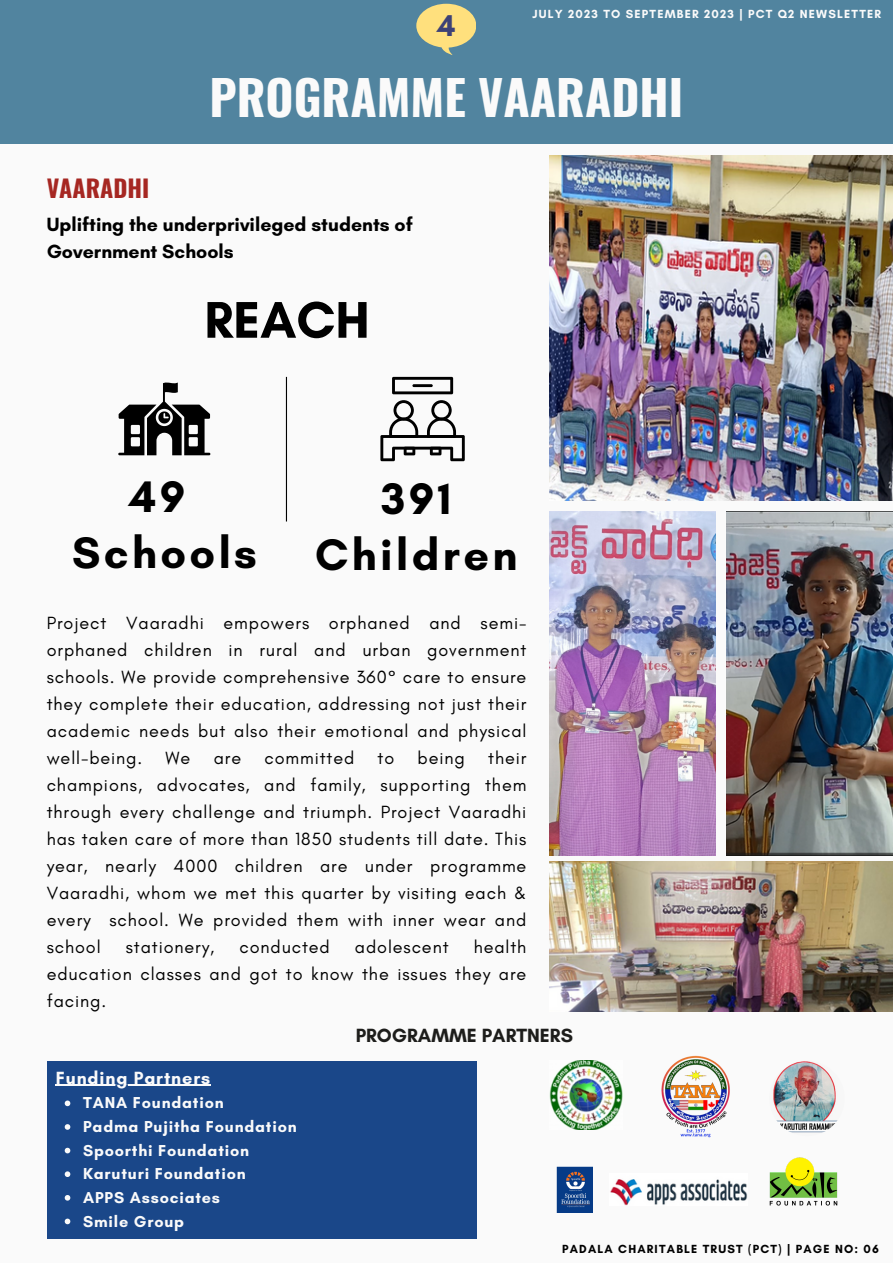
<style>
.page{position:relative;width:893px;height:1264px;background:#fff}
.page>*{position:absolute;margin:0;border:0;box-sizing:border-box;transform-origin:0 0}
.t1{font:700 52.5px "Glacial Indifference";color:#000}
.t2{font:700 48px "Oswald";color:#fafafa}
.t3{font:700 45px "Glacial Indifference";letter-spacing:.075em;color:#000}
.t4{font:700 30.6px "Glacial Indifference";color:#3d4176}
.t5{font:700 24px "Oswald";color:#a62722}
.t6{font:700 19.5px/27px "Glacial Indifference";color:#000}
.t7{font:700 19.5px "Glacial Indifference";color:#1d1d1b}
.t8{font:18px/27px "Glacial Indifference";letter-spacing:.05em;color:#000;text-align:justify}
.t9{font:700 18px "Glacial Indifference";letter-spacing:.05em;color:#fafafa}
.t10{font:700 16.2px "Glacial Indifference";letter-spacing:.05em;color:#fafafa}
.t11{font:700 12px "Glacial Indifference";letter-spacing:.1em;color:#fafafa}
.t12{font:700 12px "Glacial Indifference";letter-spacing:.1em;color:#000}
</style>
<div class="page">
<div style="left:0;top:0;width:892px;height:1262px;background:#fafafa"></div>
<img style="left:549px;top:861px;width:343px;height:150px">
<img style="left:549px;top:155px;width:343px;height:345px">
<img style="left:549px;top:511px;width:166px;height:344px">
<img style="left:726px;top:511px;width:166px;height:344px">
<div style="left:47px;top:1060px;width:429px;height:178px;background:#1a4789"></div>
<div style="left:0;top:0;width:892px;height:143px;background:#51849f"></div>
<svg style="left:416px;top:4px;width:60px;height:51px"></svg>
<hr style="left:286px;top:377px;width:1px;height:144px;background:#000">
<svg style="left:380px;top:400px;width:84px;height:61px"></svg>
<svg style="left:392px;top:377px;width:61px;height:17px"></svg>
<hr style="left:412px;top:384px;width:21px;height:3px;background:#000">
<svg style="left:118px;top:382px;width:92px;height:73px"></svg>
<img style="left:549px;top:1060px;width:73px;height:69px">
<img style="left:557px;top:1166px;width:35px;height:46px">
<img style="left:769px;top:1060px;width:75px;height:75px;border-radius:50%">
<img style="left:610px;top:1179px;width:137px;height:26px">
<img style="left:769px;top:1157px;width:69px;height:49px">
<img style="left:661px;top:1055px;width:69px;height:82px">
<svg style="left:65px;top:1100px;width:5px;height:6px"></svg>
<svg style="left:65px;top:1124px;width:5px;height:5px"></svg>
<svg style="left:65px;top:1147px;width:5px;height:6px"></svg>
<svg style="left:65px;top:1171px;width:5px;height:5px"></svg>
<svg style="left:65px;top:1195px;width:5px;height:5px"></svg>
<svg style="left:65px;top:1218px;width:5px;height:6px"></svg>
<hr style="left:56px;top:1084px;width:155px;height:1px;background:#fafafa">
<p class="t4" style="left:437px;top:7px;width:20px">4</p>
<p class="t11" style="left:532px;top:7px;width:350px">JULY 2023 TO SEPTEMBER 2023 | PCT Q2 NEWSLETTER</p>
<p class="t2" style="left:209px;top:60px;width:475px">PROGRAMME VAARADHI</p>
<p class="t5" style="left:47px;top:169px;width:104px">VAARADHI</p>
<p class="t6" style="left:47px;top:210px;width:367px">Uplifting the underprivileged students of<br>Government Schools</p>
<p class="t1" style="left:204px;top:288px;width:167px">REACH</p>
<p class="t3" style="left:129px;top:469px;width:58px">49</p>
<p class="t3" style="left:72px;top:525px;width:186px">Schools</p>
<p class="t3" style="left:381px;top:471px;width:71px">391</p>
<p class="t3" style="left:315px;top:527px;width:204px">Children</p>
<p class="t8" style="left:47px;top:609px;width:481px">Project Vaaradhi empowers orphaned and semi&shy;orphaned children in rural and urban government schools. We provide comprehensive 360° care to ensure they complete their education, addressing not just their academic needs but also their emotional and physical well-being.</p>
<p class="t8" style="left:47px;top:744px;width:481px;text-indent:441px">their champions, advocates, and family, supporting them through every challenge and triumph. Project Vaaradhi has taken care of more than 1850 students till date. This year, nearly 4000 children are under programme Vaaradhi, whom we met this quarter by visiting each &amp; every school. We provided them with inner wear and school</p>
<p class="t8" style="left:166px;top:744px;width:26px">We</p>
<p class="t8" style="left:214px;top:744px;width:29px">are</p>
<p class="t8" style="left:264px;top:744px;width:91px">committed</p>
<p class="t8" style="left:377px;top:744px;width:18px">to</p>
<p class="t8" style="left:417px;top:744px;width:49px">being</p>
<p class="t8" style="left:47px;top:933px;width:481px;text-indent:427px">health education classes and got to know the issues they are facing.</p>
<p class="t7" style="left:355px;top:1023px;width:219px">PROGRAMME PARTNERS</p>
<p class="t8" style="left:126px;top:933px;width:90px">stationery,</p>
<p class="t8" style="left:239px;top:933px;width:92px">conducted</p>
<p class="t8" style="left:355px;top:933px;width:95px">adolescent</p>
<p class="t9" style="left:56px;top:1066px;width:156px">Funding Partners</p>
<p class="t10" style="left:83px;top:1092px;width:142px">TANA Foundation</p>
<p class="t10" style="left:83px;top:1116px;width:215px">Padma Pujitha Foundation</p>
<p class="t10" style="left:83px;top:1140px;width:167px">Spoorthi Foundation</p>
<p class="t10" style="left:83px;top:1163px;width:164px">Karuturi Foundation</p>
<p class="t10" style="left:83px;top:1187px;width:138px">APPS Associates</p>
<p class="t10" style="left:83px;top:1211px;width:102px">Smile Group</p>
<p class="t12" style="left:562px;top:1241px;width:318px">PADALA CHARITABLE TRUST (PCT) | PAGE NO: 06</p>
</div>
